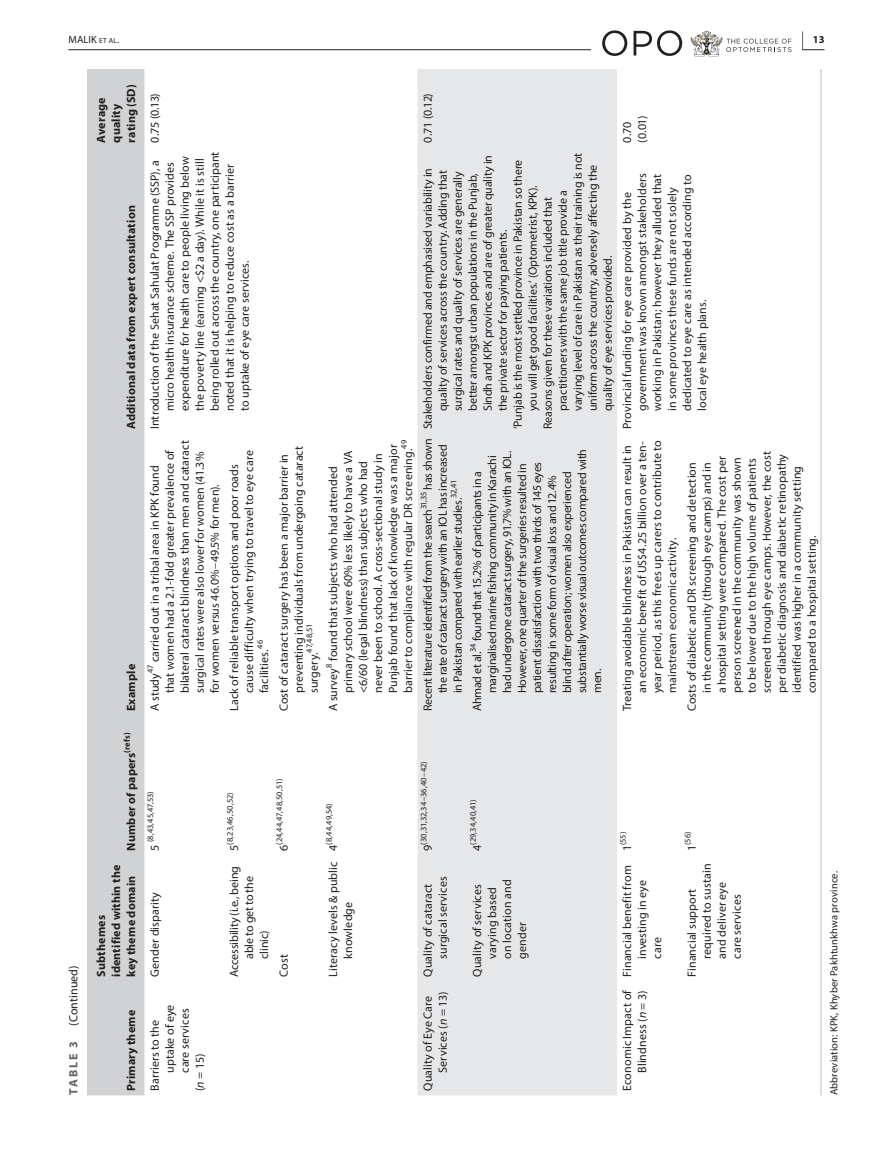
<style>
.page{position:relative;width:893px;height:1174px;background:#fff}
.page>*{position:absolute;margin:0;border:0;box-sizing:border-box;transform-origin:0 0}
.t1{font:12px/15px "Myriad Pro";letter-spacing:.005em;color:#231f20}
.t2{font:12px/15px "Myriad Pro";letter-spacing:-.025em;color:#231f20}
.t3{font:700 12px/15px "Myriad Pro";letter-spacing:.01em;color:#231f20}
.t4{font:12px/15px "Myriad Pro";letter-spacing:-.015em;color:#231f20}
.t5{font:700 12px "Myriad Pro";letter-spacing:.165em;color:#636366}
.t6{font:10.5px "Myriad Pro";letter-spacing:.01em;color:#231f20}
.t7{font:10.5px "Myriad Pro";letter-spacing:.01em;color:#231f20}
.t8{font:700 10.5px "Myriad Pro";color:#231f20}
.t9{font:8.4px "Myriad Pro";letter-spacing:.005em;color:#231f20}
.s1{font-size:7.35px}
.s2{font-size:18.15px}
.s3{font-size:12px}
.s4{font-style:italic}
</style>
<div class="page">
<hr style="left:68px;top:49px;width:756px;height:1px;background:#231f20">
<div style="left:592px;top:30px;width:210px;height:26px;background:#fff"></div>
<svg style="left:691px;top:31px;width:100px;height:25px"></svg>
<svg style="left:602px;top:30px;width:80px;height:26px"></svg>
<div style="left:87px;top:69px;width:57px;height:1026px;background:#d1d2d4"></div>
<div style="left:417px;top:69px;width:200px;height:1026px;background:#e6e7e9"></div>
<hr style="left:820px;top:981px;width:2px;height:114px;background:#d1d2d4">
<hr style="left:820px;top:855px;width:2px;height:126px;background:#d1d2d4">
<hr style="left:820px;top:715px;width:2px;height:140px;background:#d1d2d4">
<hr style="left:820px;top:433px;width:2px;height:282px;background:#d1d2d4">
<hr style="left:820px;top:147px;width:2px;height:286px;background:#d1d2d4">
<hr style="left:820px;top:69px;width:2px;height:78px;background:#d1d2d4">
<p class="t7" style="left:68px;top:33px;width:52px">MALIK <span class="s1">et al</span>.</p>
<p class="t8" style="left:801px;top:32px;width:25px"><span class="s2">|</span> 13</p>
<p class="t1" style="left:66px;top:1025px;width:62px;rotate:-90deg">(Continued)</p>
<p class="t5" style="left:66px;top:1095px;width:56px;rotate:-90deg">TABLE 3</p>
<p class="t3" style="left:93px;top:142px;width:59px;rotate:-90deg">Average quality rating (SD)</p>
<p class="t3" style="left:123px;top:429px;width:225px;rotate:-90deg">Additional data from expert consultation</p>
<p class="t3" style="left:123px;top:711px;width:49px;rotate:-90deg">Example</p>
<p class="t3" style="left:123px;top:850px;width:120px;rotate:-90deg">Number of papers<sup>(refs)</sup></p>
<p class="t3" style="left:93px;top:976px;width:113px;rotate:-90deg">Subthemes identified within the key theme domain</p>
<p class="t3" style="left:123px;top:1090px;width:82px;rotate:-90deg">Primary theme</p>
<p class="t1" style="left:147px;top:143px;width:51px;rotate:-90deg">0.75 (0.13)</p>
<p class="t1" style="left:420px;top:142px;width:51px;rotate:-90deg">0.71 (0.12)</p>
<p class="t1" style="left:619px;top:142px;width:28px;rotate:-90deg">0.70 (0.01)</p>
<p class="t1" style="left:147px;top:411px;width:261px;text-indent:-18px;rotate:-90deg">Introduction of the Sehat Sahulat Programme (SSP), a micro health insurance scheme. The SSP provides expenditure for health care to people living below the poverty line (earning &lt;$2 a day). While it is still being rolled out across the country, one participant noted that it is helping to reduce cost as a barrier to uptake of eye care services.</p>
<p class="t1" style="left:570px;top:411px;width:260px;rotate:-90deg">varying level of care in Pakistan as their training is not</p>
<p class="t1" style="left:480px;top:411px;width:257px;rotate:-90deg">Sindh and KPK provinces and are of greater quality in</p>
<p class="t1" style="left:510px;top:429px;width:271px;rotate:-90deg">‘Punjab is the most settled province in Pakistan so there</p>
<p class="t1" style="left:585px;top:411px;width:248px;rotate:-90deg">uniform across the country, adversely affecting the</p>
<p class="t1" style="left:420px;top:429px;width:262px;rotate:-90deg">Stakeholders confirmed and emphasised variability in</p>
<p class="t1" style="left:435px;top:411px;width:242px;rotate:-90deg">quality of services across the country. Adding that</p>
<p class="t1" style="left:450px;top:411px;width:241px;rotate:-90deg">surgical rates and quality of services are generally</p>
<p class="t1" style="left:465px;top:411px;width:239px;rotate:-90deg">better amongst urban populations in the Punjab,</p>
<p class="t1" style="left:525px;top:411px;width:227px;rotate:-90deg">you will get good facilities.’ (Optometrist, KPK).</p>
<p class="t1" style="left:540px;top:429px;width:233px;rotate:-90deg">Reasons given for these variations included that</p>
<p class="t1" style="left:555px;top:411px;width:222px;rotate:-90deg">practitioners with the same job title provide a</p>
<p class="t1" style="left:495px;top:411px;width:183px;rotate:-90deg">the private sector for paying patients.</p>
<p class="t1" style="left:600px;top:411px;width:157px;rotate:-90deg">quality of eye services provided.</p>
<p class="t1" style="left:619px;top:411px;width:239px;text-indent:-18px;rotate:-90deg">Provincial funding for eye care provided by the government was known amongst stakeholders working in Pakistan; however they alluded that in some provinces these funds are not solely dedicated to eye care as intended according to local eye health plans.</p>
<p class="t1" style="left:147px;top:693px;width:255px;text-indent:31px;rotate:-90deg">carried out in a tribal area in KPK found<br>that women had a 2.1-fold greater prevalence of bilateral cataract blindness than men and cataract surgical rates were also lower for women (41.3% for women versus 46.0%–49.5% for men).</p>
<p class="t9" style="left:145px;top:673px;width:10px;rotate:-90deg">47</p>
<p class="t1" style="left:147px;top:711px;width:40px;rotate:-90deg">A study</p>
<p class="t1" style="left:226px;top:693px;width:245px;text-indent:-18px;rotate:-90deg">Lack of reliable transport options and poor roads cause difficulty when trying to travel to eye care facilities.</p>
<p class="t9" style="left:255px;top:649px;width:10px;rotate:-90deg">46</p>
<p class="t2" style="left:420px;top:693px;width:256px;text-indent:-18px;rotate:-90deg">Recent literature identified from the search<sup>31,35</sup> has shown the rate of cataract surgery with an IOL has increased in Pakistan compared with earlier studies.<sup>32,41</sup></p>
<p class="t1" style="left:325px;top:693px;width:255px;text-indent:32px;rotate:-90deg">found that subjects who had attended primary school were 60% less likely to have a VA &lt;6/60 (legal blindness) than subjects who had never been to school. A cross-sectional study in Punjab found that lack of knowledge was a major barrier to compliance with regular DR screening.<sup>49</sup></p>
<p class="t1" style="left:276px;top:693px;width:249px;text-indent:-18px;rotate:-90deg">Cost of cataract surgery has been a major barrier in preventing individuals from undergoing cataract surgery.</p>
<p class="t2" style="left:469px;top:693px;width:246px;text-indent:-18px;rotate:-90deg">Ahmad et al.<sup>34</sup> found that 15.2% of participants in a marginalised marine fishing community in Karachi had undergone cataract surgery, 91.7% with an IOL.<br>However, one quarter of the surgeries resulted in patient dissatisfaction with two thirds of 145 eyes resulting in some form of visual loss and 12.4% blind after operation; women also experienced substantially worse visual outcomes compared with men.</p>
<p class="t9" style="left:304px;top:652px;width:31px;rotate:-90deg">47,48,51</p>
<p class="t9" style="left:324px;top:668px;width:6px;rotate:-90deg">8</p>
<p class="t1" style="left:325px;top:711px;width:45px;rotate:-90deg">A survey</p>
<p class="t1" style="left:619px;top:693px;width:254px;text-indent:-18px;rotate:-90deg">Treating avoidable blindness in Pakistan can result in an economic benefit of US$4.25 billion over a ten&shy;year period, as this frees up carers to contribute to mainstream economic activity.</p>
<p class="t1" style="left:684px;top:693px;width:244px;text-indent:-18px;rotate:-90deg">Costs of diabetic and DR screening and detection in the community (through eye camps) and in<br>a hospital setting were compared. The cost per person screened in the community was shown to be lower due to the high volume of patients screened through eye camps. However, the cost per diabetic diagnosis and diabetic retinopathy identified was higher in a community setting compared to a hospital setting.</p>
<p class="t9" style="left:145px;top:850px;width:61px;rotate:-90deg"><span class="s3">5</span> (8,43,45,47,53)</p>
<p class="t9" style="left:225px;top:844px;width:54px;rotate:-90deg">(8,23,46,50,52)</p>
<p class="t1" style="left:226px;top:851px;width:8px;rotate:-90deg">5</p>
<p class="t9" style="left:274px;top:844px;width:67px;rotate:-90deg">(24,44,47,48,50,51)</p>
<p class="t1" style="left:276px;top:850px;width:8px;rotate:-90deg">6</p>
<p class="t9" style="left:324px;top:844px;width:43px;rotate:-90deg">(8,44,49,54)</p>
<p class="t1" style="left:325px;top:850px;width:8px;rotate:-90deg">4</p>
<p class="t9" style="left:418px;top:850px;width:91px;rotate:-90deg"><span class="s3">9</span>(30,31,32,34–36,40–42)</p>
<p class="t9" style="left:468px;top:850px;width:53px;rotate:-90deg"><span class="s3">4</span>(29,34,40,41)</p>
<p class="t9" style="left:618px;top:851px;width:20px;rotate:-90deg"><span class="s3">1</span>(55)</p>
<p class="t9" style="left:682px;top:850px;width:20px;rotate:-90deg"><span class="s3">1</span>(56)</p>
<p class="t1" style="left:147px;top:976px;width:86px;rotate:-90deg">Gender disparity</p>
<p class="t1" style="left:162px;top:1072px;width:70px;rotate:-90deg">uptake of eye</p>
<p class="t1" style="left:177px;top:1072px;width:66px;rotate:-90deg">care services</p>
<p class="t1" style="left:147px;top:1090px;width:73px;rotate:-90deg">Barriers to the</p>
<p class="t1" style="left:192px;top:1090px;width:38px;rotate:-90deg">(<span class="s4">n</span> = 15)</p>
<p class="t4" style="left:226px;top:959px;width:94px;text-indent:-18px;rotate:-90deg">Accessibility (i.e., being able to get to the clinic)</p>
<p class="t1" style="left:276px;top:976px;width:24px;rotate:-90deg">Cost</p>
<p class="t1" style="left:325px;top:958px;width:99px;text-indent:-18px;rotate:-90deg">Literacy levels &amp; public knowledge</p>
<p class="t1" style="left:420px;top:958px;width:84px;text-indent:-18px;rotate:-90deg">Quality of cataract surgical services</p>
<p class="t1" style="left:420px;top:1072px;width:82px;text-indent:-18px;rotate:-90deg">Quality of Eye Care<br>Services (<span class="s4">n</span> = 13)</p>
<p class="t1" style="left:469px;top:958px;width:81px;text-indent:-18px;rotate:-90deg">Quality of services varying based on location and gender</p>
<p class="t1" style="left:619px;top:959px;width:95px;text-indent:-18px;rotate:-90deg">Financial benefit from investing in eye care</p>
<p class="t1" style="left:619px;top:1091px;width:103px;text-align:right;rotate:-90deg">Economic Impact of<br>Blindness (<span class="s4">n</span> = 3)</p>
<p class="t1" style="left:684px;top:958px;width:97px;text-indent:-18px;rotate:-90deg">Financial support required to sustain and deliver eye care services</p>
<p class="t6" style="left:827px;top:1095px;width:226px;rotate:-90deg">Abbreviation: KPK, Khyber Pakhtunkhwa province.</p>
</div>
